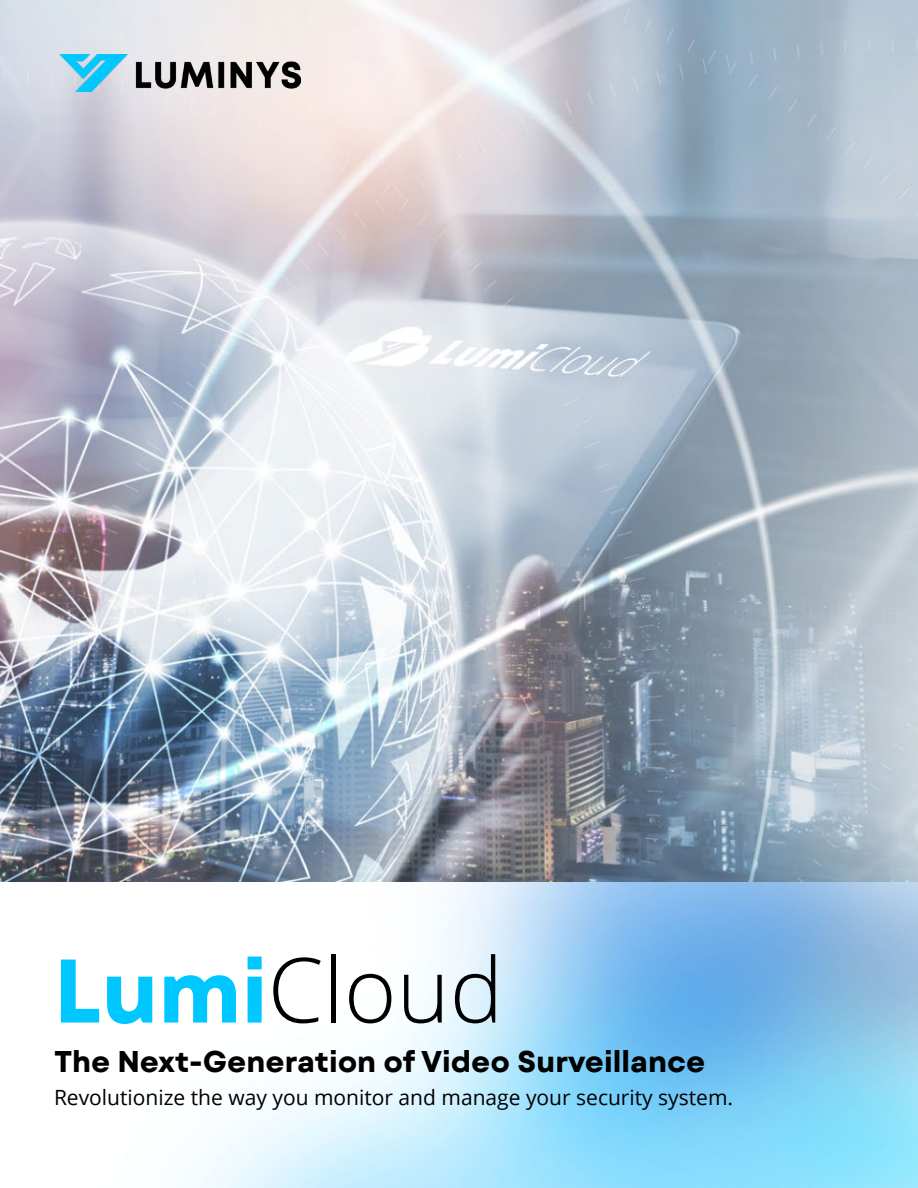
<style>
.page{position:relative;width:918px;height:1188px;background:#fff}
.page>*{position:absolute;margin:0;border:0;box-sizing:border-box;transform-origin:0 0}
.t1{font:300 90px "Open Sans";color:#000}
.t2{font:700 30px "Mont Blanc";color:#000}
.t3{font:21px "Open Sans";color:#000}
.s1{font-family:"Mont Blanc";font-weight:700;color:#00c7ff}
</style>
<div class="page">
<img style="left:191px;top:882px;width:727px;height:306px">
<img style="left:0;top:0;width:918px;height:882px">
<img style="left:59px;top:54px;width:242px;height:38px">
<h1 class="t1" style="left:54px;top:928px;width:451px"><span class="s1">Lumi</span>Cloud</h1>
<h2 class="t2" style="left:54px;top:1043px;width:653px">The Next-Generation of Video Surveillance</h2>
<p class="t3" style="left:54px;top:1083px;width:681px">Revolutionize the way you monitor and manage your security system.</p>
</div>
